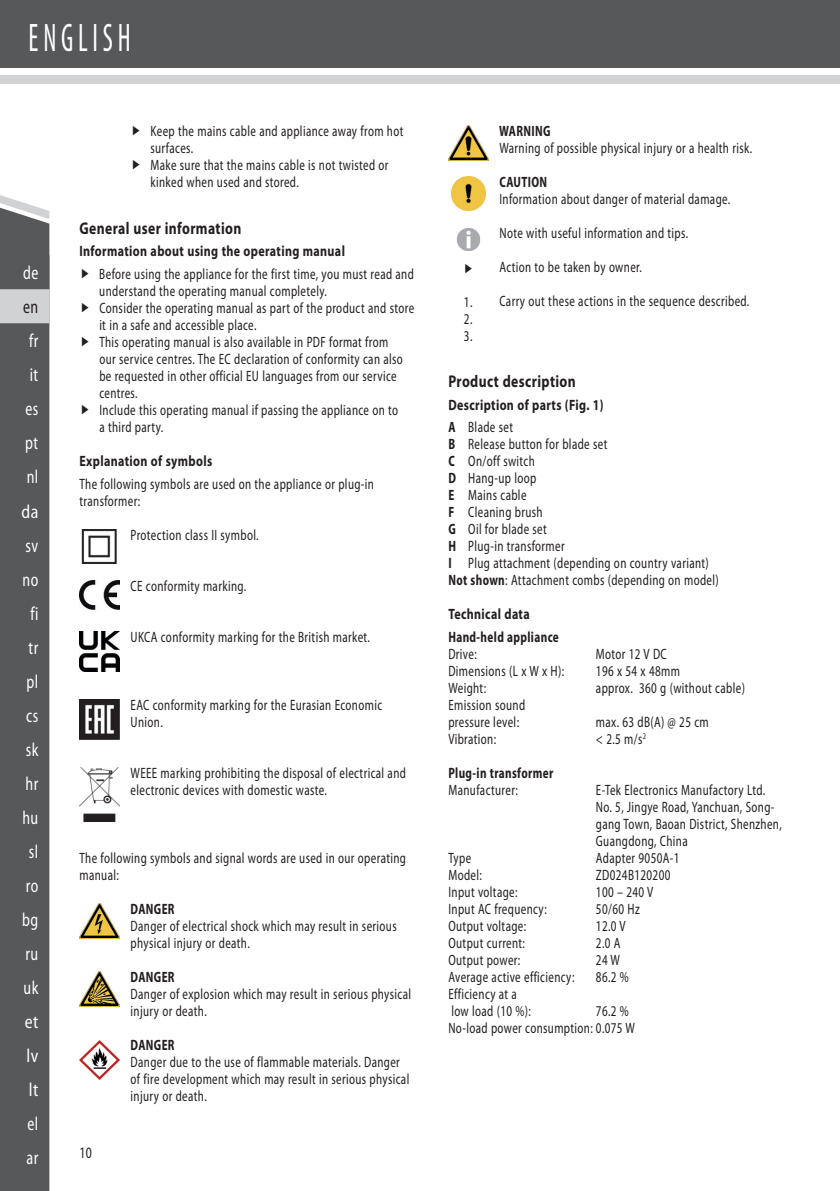
<style>
.page{position:relative;width:840px;height:1191px;background:#fff}
.page>*{position:absolute;margin:0;border:0;box-sizing:border-box;transform-origin:0 0}
.t1{font:condensed 40px "Myriad Pro";letter-spacing:.17em;color:#fff;scale:.7 1}
.t2{font:semi-condensed 19px/34px "Myriad Pro";letter-spacing:.03em;color:#fff;text-align:center;scale:.8 1}
.t3{font:semi-condensed 19px "Myriad Pro";color:#231f20;scale:.8 1}
.t4{font:700 17px "Myriad Pro";letter-spacing:.03em;color:#231f20;scale:.8 1}
.t5{font:semi-condensed 16px "Myriad Pro";color:#231f20;scale:.8 1}
.t6{font:semi-condensed 15px/17px "Myriad Pro";letter-spacing:.03em;color:#231f20;scale:.8 1}
.t7{font:700 15px/22.6px "Myriad Pro";letter-spacing:.03em;color:#231f20;scale:.8 1}
.t8{font:700 semi-condensed 15px "Myriad Pro";letter-spacing:.03em;color:#231f20;scale:.8 1}
.s1{font-stretch:semi-condensed}
.s2{font-weight:400;font-stretch:semi-condensed}
.s3{font-weight:700}
</style>
<div class="page">
<div style="left:0;top:0;width:839px;height:67px;background:#57585a"></div>
<div style="left:0;top:75px;width:839px;height:9px;background:#d1d2d4"></div>
<div style="left:0;top:219px;width:49px;height:972px;background:#57585a"></div>
<svg style="left:0;top:195px;width:49px;height:24px"></svg>
<svg style="left:0;top:255px;width:49px;height:68px;background:#939496"></svg>
<img style="left:81px;top:530px;width:36px;height:34px">
<img style="left:79px;top:581px;width:40px;height:28px">
<img style="left:79px;top:632px;width:40px;height:39px">
<img style="left:79px;top:700px;width:40px;height:39px">
<img style="left:79px;top:768px;width:40px;height:53px">
<img style="left:79px;top:904px;width:40px;height:34px">
<img style="left:79px;top:972px;width:40px;height:34px">
<img style="left:79px;top:1040px;width:40px;height:39px">
<img style="left:448px;top:126px;width:40px;height:34px">
<img style="left:451px;top:177px;width:35px;height:34px">
<img style="left:456px;top:228px;width:25px;height:22px">
<h1 class="t1" style="left:29px;top:16px;width:147px">ENGLISH</h1>
<p class="t6" style="left:150px;top:123px;width:317px">Keep the mains cable and appliance away from hot surfaces.<br>Make sure that the mains cable is not twisted or kinked when used and stored.</p>
<p class="t2" style="left:23px;top:256px;width:21px">de</p>
<p class="t3" style="left:23px;top:297px;width:20px">en</p>
<p class="t2" style="left:21px;top:324px;width:23px">fr it es pt nl da sv no fi tr pl cs sk hr hu sl ro bg ru uk et lv lt el ar</p>
<p class="t4" style="left:79px;top:218px;width:204px">General user information</p>
<p class="t7" style="left:79px;top:240px;width:333px">Information about using the operating manual</p>
<p class="t6" style="left:99px;top:266px;width:395px">Before using the appliance for the first time, you must read and understand the operating manual completely.<br>Consider the operating manual as part of the product and store it in a safe and accessible place.<br>This operating manual is also available in PDF format from<br>our service centres. The EC declaration of conformity can also be requested in other official EU languages from our service centres.<br>Include this operating manual if passing the appliance on to<br>a third party.</p>
<p class="t7" style="left:79px;top:450px;width:167px">Explanation of symbols</p>
<p class="t6" style="left:79px;top:475px;width:369px">The following symbols are used on the appliance or plug-in transformer:</p>
<p class="t6" style="left:130px;top:526px;width:162px">Protection class II symbol.</p>
<p class="t6" style="left:130px;top:577px;width:146px">CE conformity marking.</p>
<p class="t6" style="left:130px;top:628px;width:300px">UKCA conformity marking for the British market.</p>
<p class="t6" style="left:130px;top:696px;width:316px">EAC conformity marking for the Eurasian Economic<br>Union.</p>
<p class="t6" style="left:130px;top:764px;width:345px">WEEE marking prohibiting the disposal of electrical and electronic devices with domestic waste.</p>
<p class="t6" style="left:79px;top:849px;width:409px">The following symbols and signal words are used in our operating manual:</p>
<p class="t8" style="left:130px;top:900px;width:57px">DANGER</p>
<p class="t6" style="left:130px;top:917px;width:334px">Danger of electrical shock which may result in serious physical injury or death.</p>
<p class="t8" style="left:130px;top:968px;width:57px">DANGER</p>
<p class="t6" style="left:130px;top:985px;width:352px">Danger of explosion which may result in serious physical injury or death.</p>
<p class="t8" style="left:130px;top:1036px;width:57px">DANGER</p>
<p class="t6" style="left:130px;top:1053px;width:350px">Danger due to the use of flammable materials. Danger of fire development which may result in serious physical injury or death.</p>
<p class="t5" style="left:79px;top:1143px;width:17px">10</p>
<p class="t6" style="left:463px;top:294px;width:12px;text-align:justify">1.<br>2.<br>3.</p>
<p class="t8" style="left:499px;top:123px;width:66px">WARNING</p>
<p class="t6" style="left:499px;top:140px;width:317px">Warning of possible physical injury or a health risk.</p>
<p class="t8" style="left:499px;top:174px;width:61px">CAUTION</p>
<p class="t6" style="left:499px;top:191px;width:290px">Information about danger of material damage.</p>
<p class="t6" style="left:499px;top:225px;width:237px">Note with useful information and tips.</p>
<p class="t6" style="left:499px;top:259px;width:180px">Action to be taken by owner.</p>
<p class="t6" style="left:499px;top:293px;width:314px">Carry out these actions in the sequence described.</p>
<p class="t4" style="left:448px;top:371px;width:161px">Product description</p>
<p class="t7" style="left:448px;top:393px;width:195px">Description of parts (Fig. 1)<br><span class="s1">A</span> <span class="s2">Blade set</span></p>
<p class="t6" style="left:448px;top:436px;width:339px"><span class="s3">B</span> Release button for blade set<br><span class="s3">C</span> On/off switch<br><span class="s3">D</span> Hang-up loop<br><span class="s3">E</span> Mains cable<br><span class="s3">F</span> Cleaning brush<br><span class="s3">G</span> Oil for blade set<br><span class="s3">H</span> Plug-in transformer<br><span class="s3">I</span> Plug attachment (depending on country variant)<br><span class="s3">Not shown</span>: Attachment combs (depending on model)</p>
<p class="t7" style="left:448px;top:603px;width:103px">Technical data</p>
<p class="t8" style="left:448px;top:628px;width:139px">Hand-held appliance</p>
<p class="t6" style="left:448px;top:645px;width:37px">Drive:</p>
<p class="t6" style="left:595px;top:645px;width:90px">Motor 12 V DC</p>
<p class="t6" style="left:448px;top:662px;width:146px">Dimensions (L x W x H):</p>
<p class="t6" style="left:595px;top:662px;width:107px">196 x 54 x 48mm</p>
<p class="t6" style="left:448px;top:679px;width:49px">Weight:</p>
<p class="t6" style="left:595px;top:679px;width:188px">approx. 360 g (without cable)</p>
<p class="t6" style="left:448px;top:696px;width:97px">Emission sound pressure level:</p>
<p class="t6" style="left:595px;top:713px;width:142px">max. 63 dB(A) @ 25 cm</p>
<p class="t6" style="left:448px;top:730px;width:61px">Vibration:</p>
<p class="t6" style="left:595px;top:730px;width:64px">&lt; 2.5 m/s<sup>2</sup></p>
<p class="t8" style="left:448px;top:764px;width:133px">Plug-in transformer</p>
<p class="t6" style="left:448px;top:782px;width:88px">Manufacturer:</p>
<p class="t6" style="left:595px;top:782px;width:234px">E-Tek Electronics Manufactory Ltd.<br>No. 5, Jingye Road, Yanchuan, Song&shy;gang Town, Baoan District, Shenzhen,<br>Guangdong, China</p>
<p class="t6" style="left:448px;top:850px;width:30px">Type</p>
<p class="t6" style="left:595px;top:850px;width:106px">Adapter 9050A-1</p>
<p class="t6" style="left:448px;top:867px;width:43px">Model:</p>
<p class="t6" style="left:595px;top:867px;width:95px">ZD024B120200</p>
<p class="t6" style="left:448px;top:884px;width:88px">Input voltage:</p>
<p class="t6" style="left:595px;top:884px;width:73px">100 – 240 V</p>
<p class="t6" style="left:448px;top:900px;width:124px">Input AC frequency:</p>
<p class="t6" style="left:595px;top:900px;width:56px">50/60 Hz</p>
<p class="t6" style="left:448px;top:917px;width:99px">Output voltage:</p>
<p class="t6" style="left:595px;top:917px;width:39px">12.0 V</p>
<p class="t6" style="left:448px;top:934px;width:97px">Output current:</p>
<p class="t6" style="left:595px;top:934px;width:32px">2.0 A</p>
<p class="t6" style="left:448px;top:951px;width:91px">Output power:</p>
<p class="t6" style="left:595px;top:951px;width:32px">24 W</p>
<p class="t6" style="left:448px;top:968px;width:159px">Average active efficiency:</p>
<p class="t6" style="left:595px;top:968px;width:43px">86.2 %</p>
<p class="t6" style="left:448px;top:985px;width:105px">Efficiency at a low load (10 %):</p>
<p class="t6" style="left:448px;top:1002px;width:235px;text-indent:147px">76.2 %<br>No-load power consumption: 0.075 W</p>
</div>
